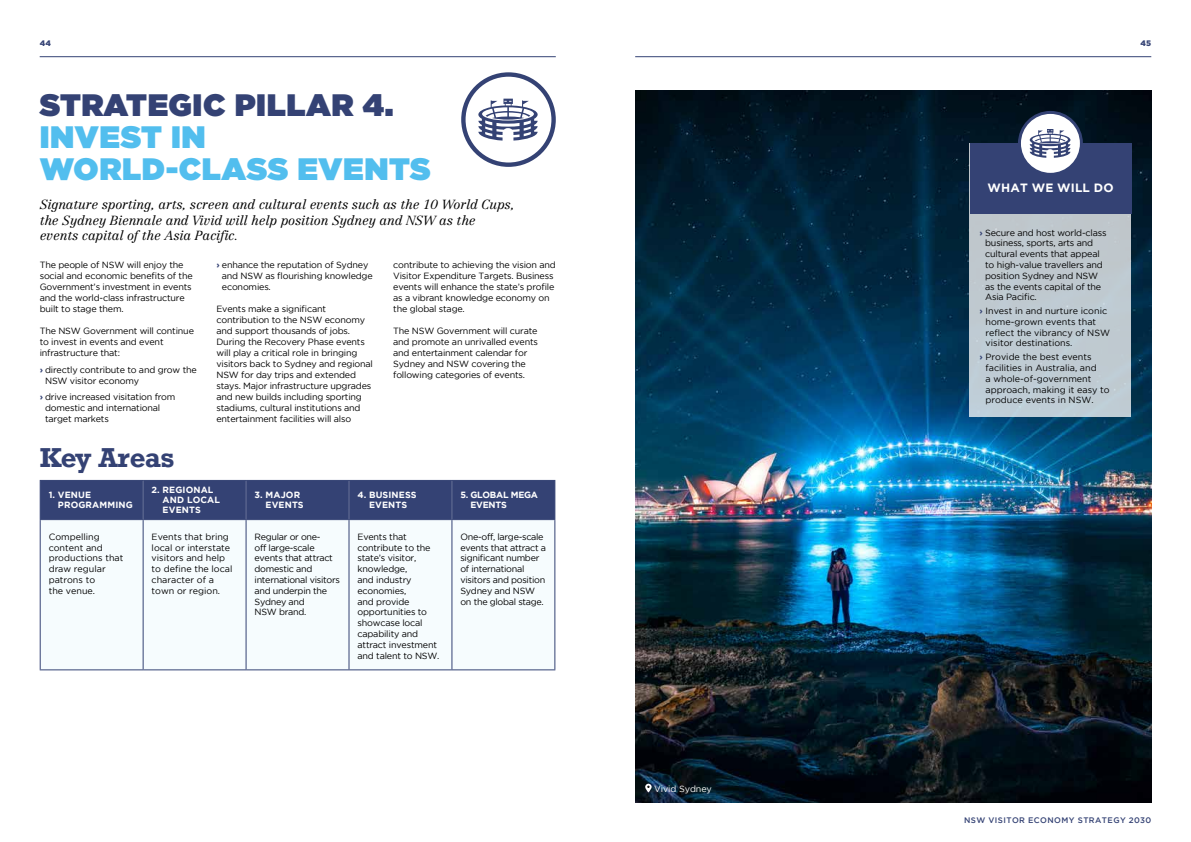
<style>
.page{position:relative;width:1191px;height:842px;background:#fff}
.page>*{position:absolute;margin:0;border:0;box-sizing:border-box;transform-origin:0 0}
.t1{font:900 31px/32px "Gotham";letter-spacing:.02em;color:#52beee}
.t2{font:900 31px "Gotham";letter-spacing:.02em;color:#344274}
.t3{font:700 25.7px "Rockwell";letter-spacing:-.015em;color:#344274}
.t4{font:italic 300 13px/15.6px "Centennial LT";letter-spacing:-.01em;color:#000}
.t5{font:700 12px "Gotham";letter-spacing:.015em;color:#fff}
.t6{font:9px/10.8px "Gotham";letter-spacing:-.02em;color:#000}
.t7{font:9px/10.8px "Gotham";color:#000}
.t8{font:700 9px/10px "Gotham";letter-spacing:.015em;color:#fff}
.t9{font:700 9px/10px "Gotham";letter-spacing:-.025em;color:#fff}
.t10{font:9px "Gotham";letter-spacing:-.01em;color:#fff}
.t11{font:500 8px "Gotham";letter-spacing:.055em;color:#344274}
.t12{font:900 8px "Gotham";color:#344274}
.s1{font-weight:700;color:#344274}
</style>
<div class="page">
<hr style="left:635px;top:56px;width:516px;height:1px;background:#344274">
<hr style="left:40px;top:56px;width:516px;height:1px;background:#344274">
<div style="left:41px;top:481px;width:513px;height:38px;background:#344274"></div>
<div style="left:41px;top:520px;width:513px;height:149px;background:#f6fcfe"></div>
<hr style="left:40px;top:480px;width:103px;height:1px;background:#344274">
<hr style="left:40px;top:481px;width:1px;height:38px;background:#344274">
<hr style="left:143px;top:480px;width:103px;height:1px;background:#344274">
<hr style="left:246px;top:480px;width:103px;height:1px;background:#344274">
<hr style="left:349px;top:480px;width:103px;height:1px;background:#344274">
<hr style="left:452px;top:480px;width:103px;height:1px;background:#344274">
<hr style="left:554px;top:481px;width:1px;height:38px;background:#344274">
<hr style="left:40px;top:519px;width:103px;height:1px;background:#344274">
<hr style="left:40px;top:520px;width:1px;height:149px;background:#344274">
<hr style="left:143px;top:519px;width:103px;height:1px;background:#344274">
<hr style="left:143px;top:520px;width:1px;height:149px;background:#344274">
<hr style="left:246px;top:519px;width:103px;height:1px;background:#344274">
<hr style="left:245px;top:520px;width:1px;height:149px;background:#344274">
<hr style="left:349px;top:519px;width:103px;height:1px;background:#344274">
<hr style="left:348px;top:520px;width:1px;height:149px;background:#344274">
<hr style="left:452px;top:519px;width:103px;height:1px;background:#344274">
<hr style="left:451px;top:520px;width:1px;height:149px;background:#344274">
<hr style="left:554px;top:520px;width:1px;height:149px;background:#344274">
<hr style="left:40px;top:669px;width:103px;height:1px;background:#344274">
<hr style="left:143px;top:669px;width:103px;height:1px;background:#344274">
<hr style="left:246px;top:669px;width:103px;height:1px;background:#344274">
<hr style="left:349px;top:669px;width:103px;height:1px;background:#344274">
<hr style="left:452px;top:669px;width:103px;height:1px;background:#344274">
<hr style="left:143px;top:481px;width:1px;height:38px;background:#677197">
<hr style="left:245px;top:481px;width:1px;height:38px;background:#677197">
<hr style="left:348px;top:481px;width:1px;height:38px;background:#677197">
<hr style="left:451px;top:481px;width:1px;height:38px;background:#677197">
<img style="left:635px;top:91px;width:516px;height:711px">
<div style="left:969px;top:143px;width:162px;height:273px;background:#bfcad1"></div>
<div style="left:969px;top:143px;width:162px;height:71px;background:#344274"></div>
<div style="left:1019px;top:112px;width:62px;height:62px;background:#fff;border-radius:50%"></div>
<div style="left:1018px;top:111px;width:65px;height:65px;border:3px solid #344274;border-radius:50%"></div>
<svg style="left:1029px;top:129px;width:41px;height:29px"></svg>
<div style="left:461px;top:72px;width:95px;height:95px;border:4px solid #344274;border-radius:50%"></div>
<svg style="left:478px;top:99px;width:59px;height:42px"></svg>
<svg style="left:645px;top:784px;width:6px;height:8px"></svg>
<p class="t12" style="left:40px;top:38px;width:13px">44</p>
<p class="t12" style="left:1140px;top:38px;width:12px">45</p>
<h1 class="t2" style="left:40px;top:82px;width:355px">STRATEGIC PILLAR 4.</h1>
<h1 class="t1" style="left:40px;top:120px;width:392px">INVEST IN<br>WORLD-CLASS EVENTS</h1>
<h3 class="t4" style="left:40px;top:197px;width:476px">Signature sporting, arts, screen and cultural events such as the 10 World Cups, the Sydney Biennale and Vivid will help position Sydney and NSW as the events capital of the Asia Pacific.</h3>
<p class="t6" style="left:40px;top:259px;width:154px">The people of NSW will enjoy the social and economic benefits of the<br>Government’s investment in events and the world-class infrastructure built to stage them.</p>
<p class="t6" style="left:40px;top:325px;width:156px">The NSW Government will continue to invest in events and event infrastructure that:</p>
<p class="t6" style="left:45px;top:364px;width:153px;text-indent:-5px"><span class="s1">›</span> directly contribute to and grow the<br>NSW visitor economy</p>
<p class="t6" style="left:45px;top:391px;width:132px;text-indent:-5px"><span class="s1">›</span> drive increased visitation from domestic and international target markets</p>
<p class="t6" style="left:222px;top:259px;width:152px;text-indent:-5px"><span class="s1">›</span> enhance the reputation of Sydney and NSW as flourishing knowledge economies.</p>
<p class="t6" style="left:216px;top:303px;width:158px">Events make a significant contribution to the NSW economy and support thousands of jobs.<br>During the Recovery Phase events will play a critical role in bringing visitors back to Sydney and regional NSW for day trips and extended stays. Major infrastructure upgrades and new builds including sporting stadiums, cultural institutions and entertainment facilities will also</p>
<p class="t6" style="left:393px;top:259px;width:164px">contribute to achieving the vision and Visitor Expenditure Targets. Business events will enhance the state’s profile as a vibrant knowledge economy on the global stage.</p>
<p class="t6" style="left:393px;top:325px;width:146px">The NSW Government will curate and promote an unrivalled events and entertainment calendar for<br>Sydney and NSW covering the following categories of events.</p>
<h2 class="t3" style="left:40px;top:441px;width:136px">Key Areas</h2>
<p class="t8" style="left:58px;top:490px;width:76px;text-indent:-9px">1. VENUE<br>PROGRAMMING</p>
<p class="t8" style="left:163px;top:485px;width:59px;text-indent:-11px">2. REGIONAL<br>AND LOCAL<br>EVENTS</p>
<p class="t8" style="left:265px;top:490px;width:40px;text-indent:-11px">3. MAJOR<br>EVENTS</p>
<p class="t8" style="left:357px;top:490px;width:61px;text-align:center">4. BUSINESS<br>EVENTS</p>
<p class="t9" style="left:470px;top:490px;width:69px;text-indent:-10px">5. GLOBAL MEGA<br>EVENTS</p>
<p class="t7" style="left:49px;top:531px;width:76px">Compelling content and productions that draw regular patrons to<br>the venue.</p>
<p class="t7" style="left:152px;top:531px;width:82px">Events that bring local or interstate visitors and help to define the local character of a town or region.</p>
<p class="t6" style="left:254px;top:531px;width:87px">Regular or one-<br>off large-scale events that attract domestic and international visitors and underpin the<br>Sydney and<br>NSW brand.</p>
<p class="t6" style="left:357px;top:531px;width:83px">Events that contribute to the state’s visitor, knowledge,<br>and industry economies,<br>and provide opportunities to showcase local capability and attract investment and talent to NSW.</p>
<p class="t6" style="left:460px;top:531px;width:87px">One-off, large-scale events that attract a significant number of international visitors and position<br>Sydney and NSW on the global stage.</p>
<p class="t10" style="left:654px;top:784px;width:59px">Vivid Sydney</p>
<h3 class="t5" style="left:987px;top:181px;width:127px">WHAT WE WILL DO</h3>
<p class="t6" style="left:985px;top:227px;width:123px;text-indent:-6px"><span class="s1">›</span> Secure and host world-class business, sports, arts and cultural events that appeal to high-value travellers and position Sydney and NSW as the events capital of the<br>Asia Pacific.</p>
<p class="t7" style="left:985px;top:305px;width:126px;text-indent:-6px"><span class="s1">›</span> Invest in and nurture iconic home-grown events that reflect the vibrancy of NSW visitor destinations.</p>
<p class="t7" style="left:985px;top:351px;width:126px;text-indent:-6px"><span class="s1">›</span> Provide the best events facilities in Australia, and<br>a whole-of-government approach, making it easy to produce events in NSW.</p>
<p class="t11" style="left:964px;top:816px;width:189px">NSW VISITOR ECONOMY STRATEGY 2030</p>
</div>
